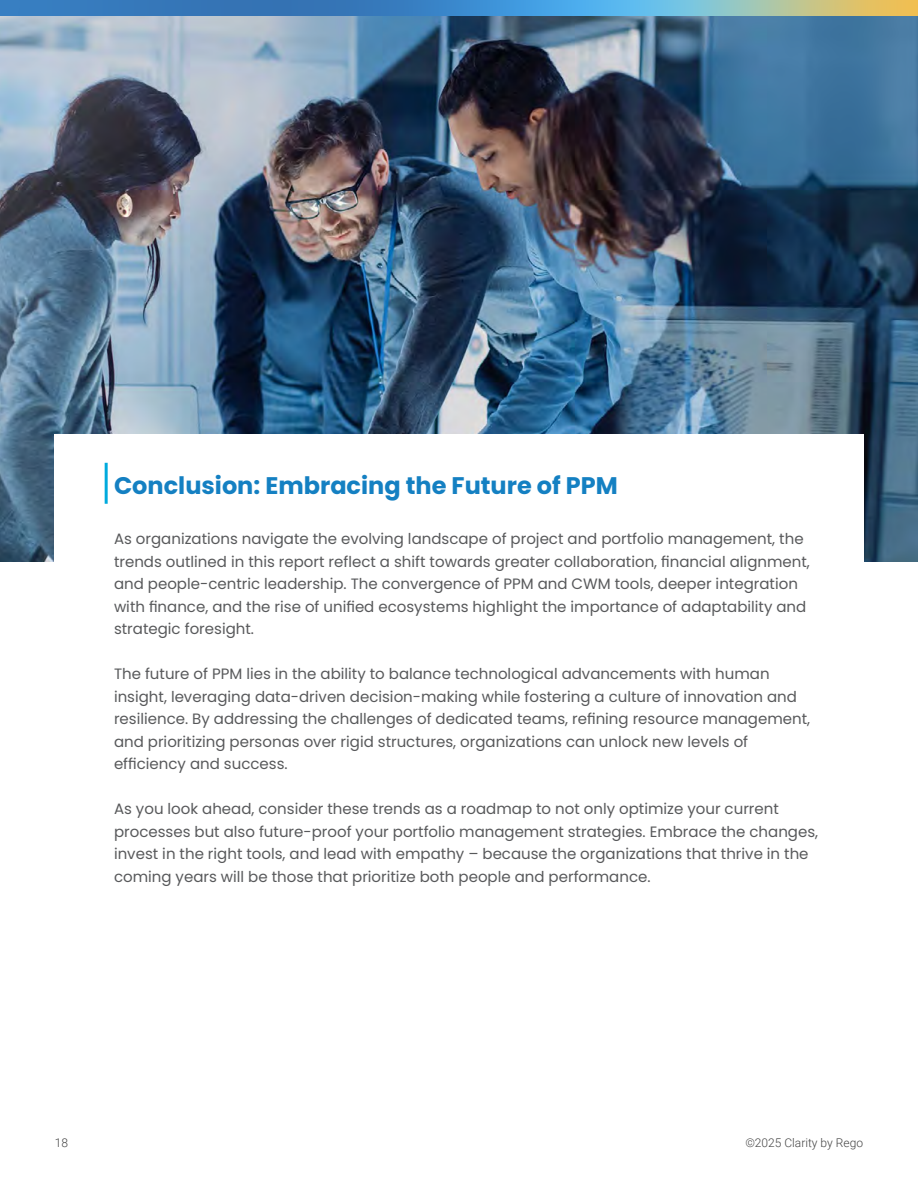
<style>
.page{position:relative;width:918px;height:1188px;background:#fff}
.page>*{position:absolute;margin:0;border:0;box-sizing:border-box;transform-origin:0 0}
.t1{font:700 24px "Poppins";color:#1480c2}
.t2{font:15px/22.5px "Poppins";color:#58595b}
.t3{font:300 12px "Roboto";color:#444}
</style>
<div class="page">
<img style="left:0;top:16px;width:918px;height:546px">
<div style="left:54px;top:435px;width:810px;height:160px;background:#fff"></div>
<hr style="left:105px;top:463px;width:3px;height:41px;background:#0ad">
<img style="left:0;top:0;width:918px;height:16px">
<h1 class="t1" style="left:114px;top:471px;width:505px">Conclusion: Embracing the Future of PPM</h1>
<p class="t2" style="left:114px;top:528px;width:697px">As organizations navigate the evolving landscape of project and portfolio management, the trends outlined in this report reflect a shift towards greater collaboration, financial alignment, and people-centric leadership. The convergence of PPM and CWM tools, deeper integration with finance, and the rise of unified ecosystems highlight the importance of adaptability and strategic foresight.</p>
<p class="t2" style="left:114px;top:663px;width:698px">The future of PPM lies in the ability to balance technological advancements with human insight, leveraging data-driven decision-making while fostering a culture of innovation and resilience. By addressing the challenges of dedicated teams, refining resource management, and prioritizing personas over rigid structures, organizations can unlock new levels of efficiency and success.</p>
<p class="t2" style="left:114px;top:798px;width:706px">As you look ahead, consider these trends as a roadmap to not only optimize your current processes but also future-proof your portfolio management strategies. Embrace the changes, invest in the right tools, and lead with empathy – because the organizations that thrive in the coming years will be those that prioritize both people and performance.</p>
<p class="t3" style="left:55px;top:1134px;width:15px">18</p>
<p class="t3" style="left:745px;top:1134px;width:119px">©2025 Clarity by Rego</p>
</div>
